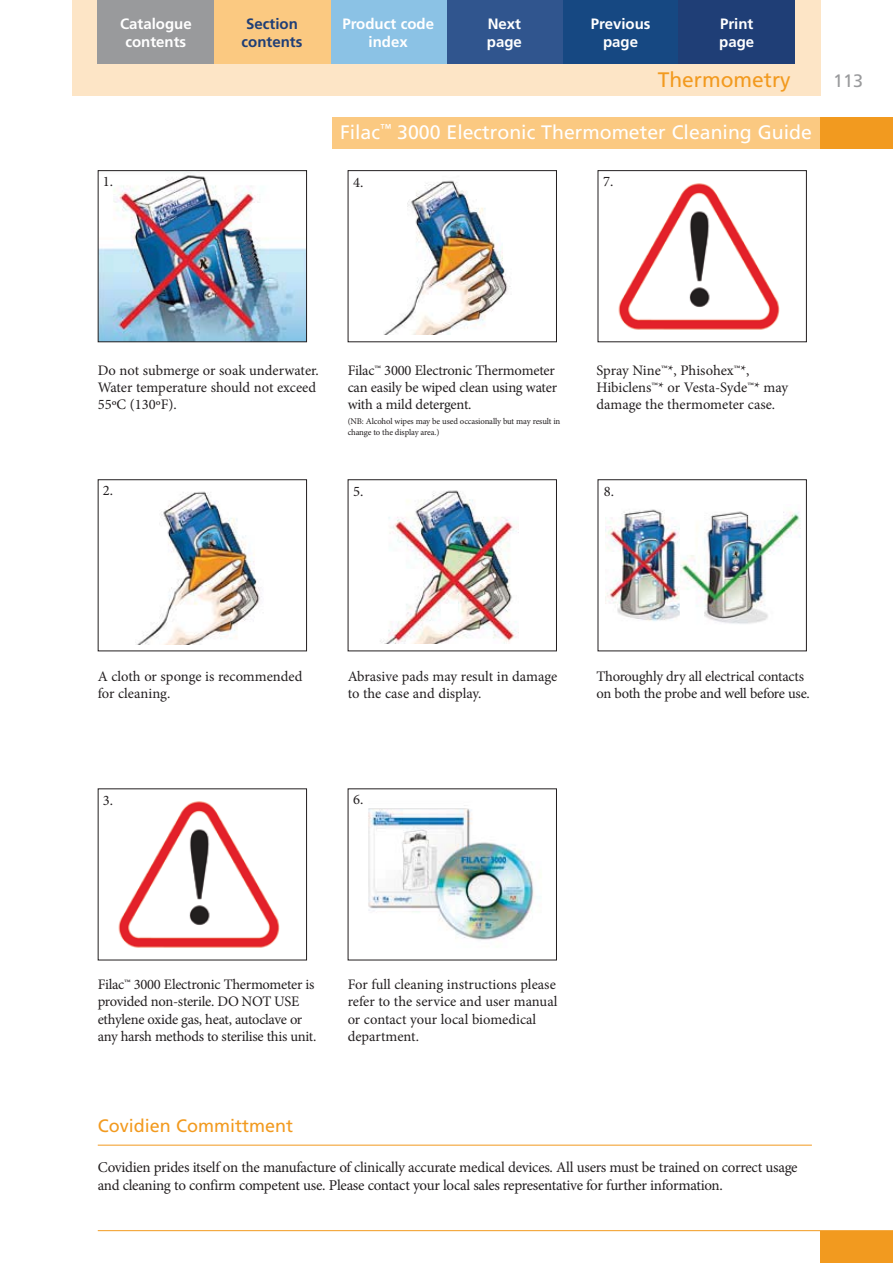
<style>
.page{position:relative;width:893px;height:1263px;background:#fff}
.page>*{position:absolute;margin:0;border:0;box-sizing:border-box;transform-origin:0 0}
.t1{font:21px "Frutiger LT Std";color:#f29a1f}
.t2{font:19.5px "Frutiger LT Std";color:#fff}
.t3{font:18px "Frutiger LT Std";color:#f29a1f}
.t4{font:18px "Frutiger LT Std";color:#999a9c}
.t5{font:15px/18px "Minion Pro";letter-spacing:-.02em;color:#231f20}
.t6{font:700 15px/18px "Frutiger LT Std";color:#fff;text-align:center}
.t7{font:700 15px/18px "Frutiger LT Std";color:#1f3e76;text-align:center}
.t8{font:14.55px/17.4px "Minion Pro";letter-spacing:-.01em;color:#231f20}
.t9{font:8.7px/10.5px "Minion Pro";letter-spacing:-.015em;color:#231f20}
</style>
<div class="page">
<div style="left:820px;top:1231px;width:73px;height:32px;background:#f29a1f"></div>
<hr style="left:98px;top:1230px;width:795px;height:1px;background:#f29a1f">
<div style="left:332px;top:117px;width:488px;height:32px;background:#fbc981"></div>
<img style="left:100px;top:172px;width:205px;height:168px">
<div style="left:98px;top:170px;width:209px;height:172px;border:1px solid #231f20"></div>
<div style="left:598px;top:170px;width:209px;height:172px;border:1px solid #231f20"></div>
<div style="left:348px;top:170px;width:209px;height:172px;border:1px solid #231f20"></div>
<div style="left:98px;top:479px;width:209px;height:172px;border:1px solid #231f20"></div>
<div style="left:598px;top:479px;width:209px;height:172px;border:1px solid #231f20"></div>
<div style="left:348px;top:479px;width:209px;height:172px;border:1px solid #231f20"></div>
<img style="left:384px;top:180px;width:127px;height:155px">
<img style="left:618px;top:183px;width:162px;height:147px">
<img style="left:136px;top:491px;width:126px;height:154px">
<img style="left:380px;top:490px;width:137px;height:154px">
<img style="left:606px;top:509px;width:74px;height:112px">
<img style="left:680px;top:511px;width:121px;height:113px">
<img style="left:118px;top:801px;width:162px;height:147px">
<img style="left:368px;top:805px;width:173px;height:135px">
<hr style="left:98px;top:1145px;width:714px;height:1px;background:#f29a1f">
<div style="left:72px;top:0;width:748px;height:96px;background:#fde5c6"></div>
<div style="left:820px;top:117px;width:73px;height:32px;background:#f29a1f"></div>
<div style="left:562px;top:0;width:117px;height:64px;background:#164882"></div>
<div style="left:446px;top:0;width:116px;height:64px;background:#30558e"></div>
<div style="left:679px;top:0;width:116px;height:64px;background:#1f3e76"></div>
<div style="left:98px;top:0;width:116px;height:64px;background:#999a9c"></div>
<div style="left:330px;top:0;width:116px;height:64px;background:#8bc2e5"></div>
<div style="left:214px;top:0;width:116px;height:64px;background:#fbc981"></div>
<p class="t6" style="left:120px;top:15px;width:73px">Catalogue contents</p>
<p class="t6" style="left:342px;top:15px;width:93px">Product code index</p>
<p class="t7" style="left:242px;top:15px;width:62px">Section contents</p>
<p class="t6" style="left:487px;top:15px;width:36px;text-align:left">Next page</p>
<p class="t6" style="left:719px;top:15px;width:36px;text-align:left">Print page</p>
<p class="t6" style="left:591px;top:15px;width:61px">Previous page</p>
<h1 class="t1" style="left:658px;top:71px;width:134px">Thermometry</h1>
<p class="t4" style="left:833px;top:73px;width:32px">113</p>
<p class="t8" style="left:103px;top:174px;width:12px">1.</p>
<h2 class="t2" style="left:340px;top:124px;width:473px">Filac<sup>™</sup> 3000 Electronic Thermometer Cleaning Guide</h2>
<p class="t8" style="left:353px;top:175px;width:12px">4.</p>
<p class="t8" style="left:603px;top:174px;width:12px">7.</p>
<p class="t8" style="left:98px;top:362px;width:223px">Do not submerge or soak underwater.<br>Water temperature should not exceed<br>55ºC (130ºF).</p>
<p class="t8" style="left:348px;top:362px;width:211px">Filac™ 3000 Electronic Thermometer can easily be wiped clean using water with a mild detergent.</p>
<p class="t9" style="left:348px;top:417px;width:214px">(NB: Alcohol wipes may be used occasionally but may result in change to the display area.)</p>
<p class="t8" style="left:596px;top:362px;width:193px">Spray Nine™*, Phisohex™*,<br>Hibiclens™* or Vesta-Syde™* may damage the thermometer case.</p>
<p class="t8" style="left:103px;top:483px;width:12px">2.</p>
<p class="t8" style="left:353px;top:484px;width:12px">5.</p>
<p class="t8" style="left:604px;top:484px;width:12px">8.</p>
<p class="t8" style="left:98px;top:669px;width:206px">A cloth or sponge is recommended for cleaning.</p>
<p class="t8" style="left:348px;top:669px;width:211px">Abrasive pads may result in damage to the case and display.</p>
<p class="t8" style="left:596px;top:669px;width:215px">Thoroughly dry all electrical contacts on both the probe and well before use.</p>
<p class="t8" style="left:103px;top:793px;width:12px">3.</p>
<p class="t8" style="left:353px;top:792px;width:12px">6.</p>
<p class="t8" style="left:98px;top:976px;width:220px">Filac™ 3000 Electronic Thermometer is provided non-sterile. DO NOT USE ethylene oxide gas, heat, autoclave or any harsh methods to sterilise this unit.</p>
<p class="t8" style="left:348px;top:976px;width:211px">For full cleaning instructions please refer to the service and user manual or contact your local biomedical department.</p>
<p class="t3" style="left:98px;top:1118px;width:197px">Covidien Committment</p>
<p class="t5" style="left:98px;top:1160px;width:701px">Covidien prides itself on the manufacture of clinically accurate medical devices. All users must be trained on correct usage and cleaning to confirm competent use. Please contact your local sales representative for further information.</p>
</div>
